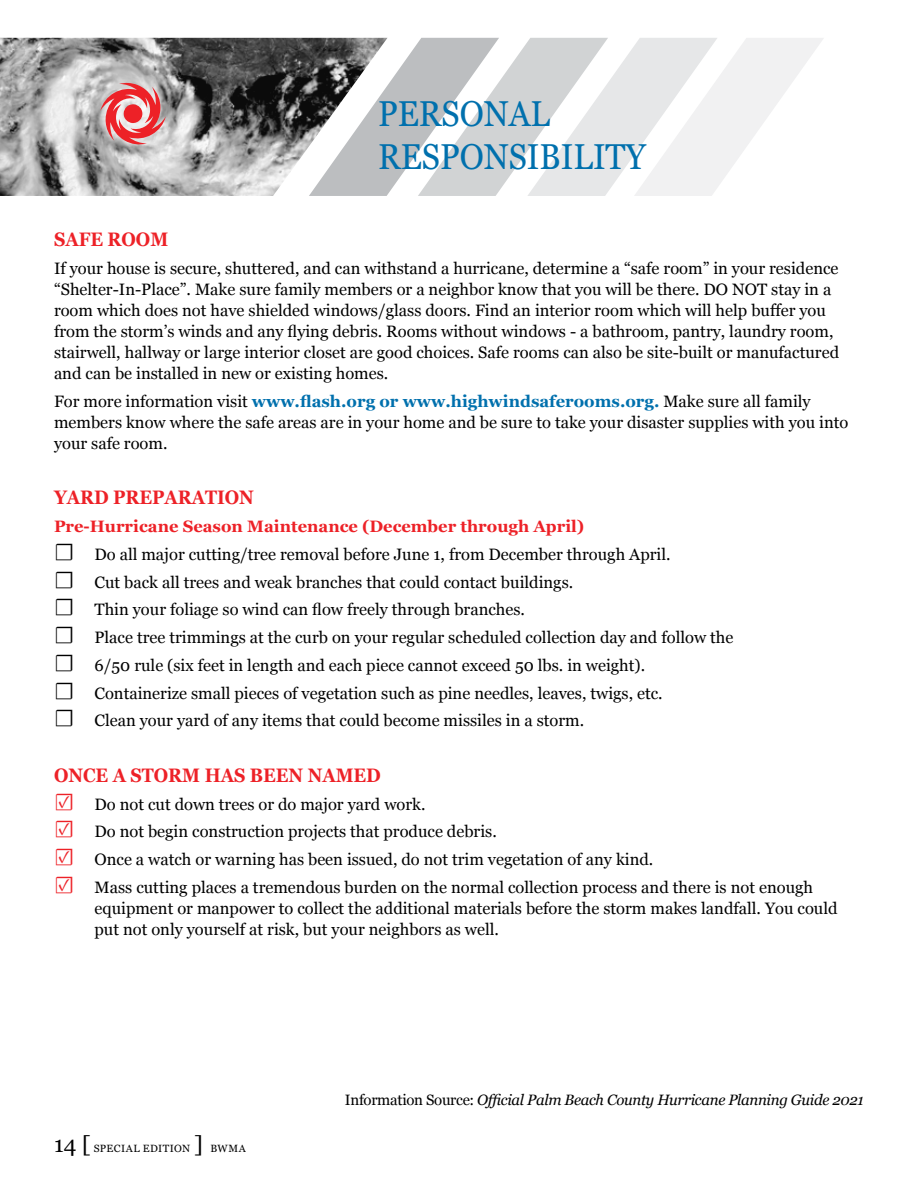
<style>
.page{position:relative;width:918px;height:1188px;background:#fff}
.page>*{position:absolute;margin:0;border:0;box-sizing:border-box;transform-origin:0 0}
.t1{font:36px/43.2px "Georgia";color:#0070ad;scale:.9 1}
.t2{font:700 19.5px "Georgia";color:#ed2127;scale:.9 1}
.t3{font:16.5px/21px "Georgia";color:#000}
.t4{font:italic 15px "Georgia";letter-spacing:-.02em;color:#000}
.t5{font:10.5px "Georgia";letter-spacing:.04em;color:#000}
.s1{font-weight:700;color:#0070ad}
.s2{font-weight:700;color:#ed2127}
.s3{font-family:"Arno Pro Display";font-size:28.5px}
.s4{font-family:"Arno Pro Display";font-size:28.5px;color:#ed2127}
.s5{font-size:22.5px}
.s6{font-style:normal}
</style>
<div class="page">
<img style="left:0;top:38px;width:309px;height:158px">
<svg style="left:309px;top:38px;width:514px;height:158px"></svg>
<svg style="left:100px;top:83px;width:66px;height:62px;background:#db8285"></svg>
<h1 class="t1" style="left:378px;top:90px;width:299px">PERSONAL<br>RESPONSIBILITY</h1>
<p class="t2" style="left:54px;top:225px;width:129px">SAFE ROOM</p>
<p class="t3" style="left:54px;top:257px;width:787px">If your house is secure, shuttered, and can withstand a hurricane, determine a “safe room” in your residence “Shelter-In-Place”. Make sure family members or a neighbor know that you will be there. DO NOT stay in a room which does not have shielded windows/glass doors. Find an interior room which will help buffer you from the storm’s winds and any flying debris. Rooms without windows - a bathroom, pantry, laundry room, stairwell, hallway or large interior closet are good choices. Safe rooms can also be site-built or manufactured and can be installed in new or existing homes.</p>
<p class="t3" style="left:54px;top:390px;width:796px">For more information visit <span class="s1">www.flash.org or www.highwindsaferooms.org.</span> Make sure all family members know where the safe areas are in your home and be sure to take your disaster supplies with you into your safe room.</p>
<p class="t2" style="left:54px;top:483px;width:224px">YARD PREPARATION</p>
<p class="t3" style="left:54px;top:512px;width:681px;line-height:27.8px"><span class="s2">Pre-Hurricane Season Maintenance (December through April)<br></span><span class="s3">☐</span> Do all major cutting/tree removal before June 1, from December through April.<br><span class="s3">☐</span> Cut back all trees and weak branches that could contact buildings.<br><span class="s3">☐</span> Thin your foliage so wind can flow freely through branches.<br><span class="s3">☐</span> Place tree trimmings at the curb on your regular scheduled collection day and follow the <span class="s3">☐</span> 6/50 rule (six feet in length and each piece cannot exceed 50 lbs. in weight).<br><span class="s3">☐</span> Containerize small pieces of vegetation such as pine needles, leaves, twigs, etc.<br><span class="s3">☐</span> Clean your yard of any items that could become missiles in a storm.</p>
<p class="t2" style="left:54px;top:760px;width:365px">ONCE A STORM HAS BEEN NAMED</p>
<p class="t3" style="left:54px;top:793px;width:373px"><span class="s4">☑</span> Do not cut down trees or do major yard work.</p>
<p class="t3" style="left:54px;top:821px;width:444px"><span class="s4">☑</span> Do not begin construction projects that produce debris.</p>
<p class="t3" style="left:54px;top:848px;width:601px"><span class="s4">☑</span> Once a watch or warning has been issued, do not trim vegetation of any kind.</p>
<p class="t3" style="left:94px;top:876px;width:745px;text-indent:-40px"><span class="s4">☑</span> Mass cutting places a tremendous burden on the normal collection process and there is not enough equipment or manpower to collect the additional materials before the storm makes landfall. You could put not only yourself at risk, but your neighbors as well.</p>
<p class="t5" style="left:54px;top:1140px;width:193px"><span class="s5">14 [</span> SPECIAL EDITION <span class="s5">]</span> BWMA</p>
<p class="t4" style="left:345px;top:1089px;width:521px"><span class="s6">Information Source:</span> Official Palm Beach County Hurricane Planning Guide 2021</p>
</div>
